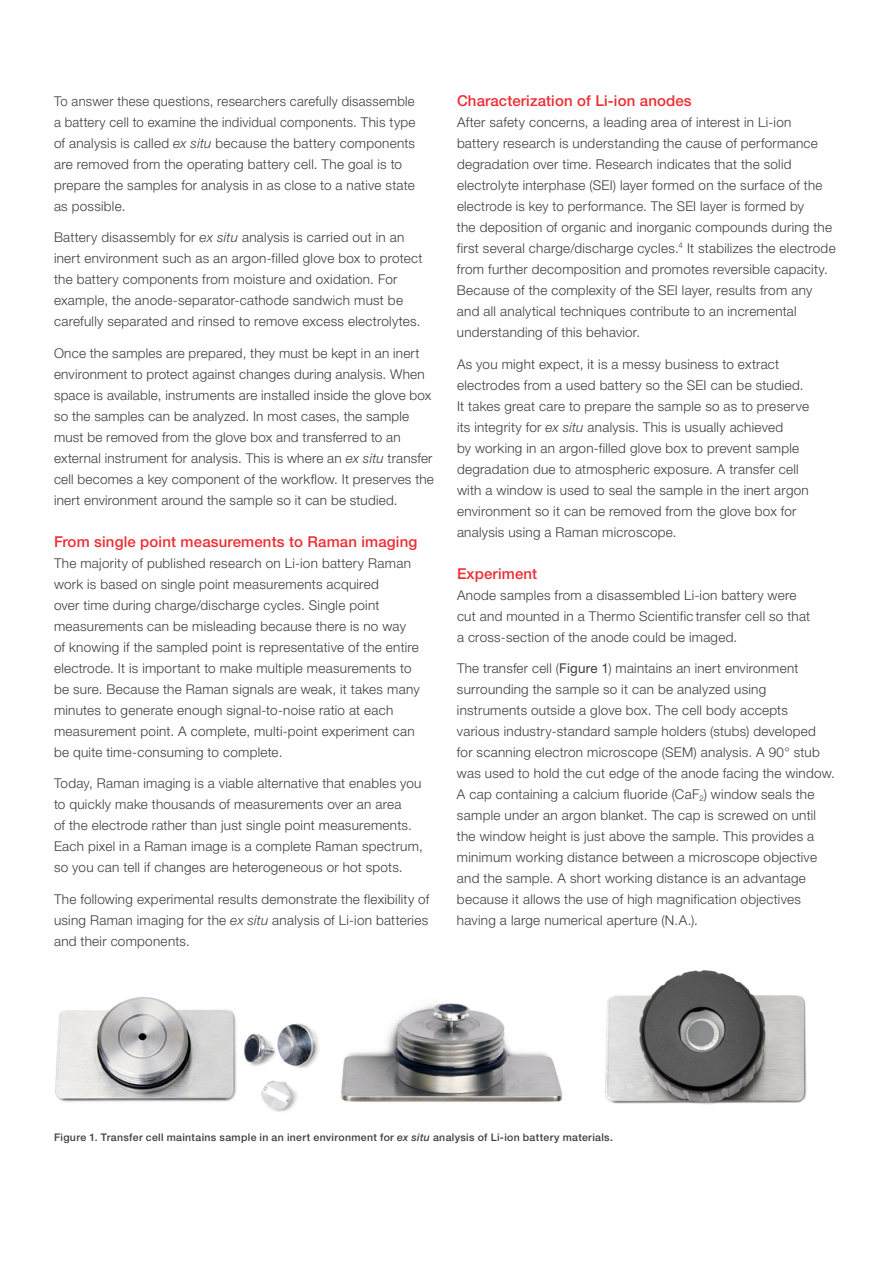
<style>
.page{position:relative;width:893px;height:1263px;background:#fff}
.page>*{position:absolute;margin:0;border:0;box-sizing:border-box;transform-origin:0 0}
.t1{font:500 15px "Helvetica Neue LTW1 G";letter-spacing:.01em;color:#ee2d33}
.t2{font:300 13.5px/21px "Helvetica Neue LTW1 G";letter-spacing:.02em;color:#3e3e3f}
.t3{font:500 10.5px "Helvetica Neue LTW1 G";letter-spacing:.03em;color:#3e3e3f}
.s1{font-style:italic}
.s2{font-weight:400}
</style>
<div class="page">
<img style="left:341px;top:1003px;width:222px;height:99px">
<img style="left:55px;top:997px;width:264px;height:115px">
<img style="left:605px;top:970px;width:202px;height:134px">
<p class="t2" style="left:54px;top:90px;width:363px">To answer these questions, researchers carefully disassemble a battery cell to examine the individual components. This type of analysis is called <span class="s1">ex situ</span> because the battery components are removed from the operating battery cell. The goal is to prepare the samples for analysis in as close to a native state as possible.</p>
<p class="t2" style="left:54px;top:227px;width:370px">Battery disassembly for <span class="s1">ex situ</span> analysis is carried out in an inert environment such as an argon-filled glove box to protect the battery components from moisture and oxidation. For example, the anode-separator-cathode sandwich must be carefully separated and rinsed to remove excess electrolytes.</p>
<p class="t2" style="left:54px;top:342px;width:381px">Once the samples are prepared, they must be kept in an inert environment to protect against changes during analysis. When space is available, instruments are installed inside the glove box so the samples can be analyzed. In most cases, the sample must be removed from the glove box and transferred to an external instrument for analysis. This is where an <span class="s1">ex situ</span> transfer cell becomes a key component of the workflow. It preserves the inert environment around the sample so it can be studied.</p>
<p class="t1" style="left:54px;top:532px;width:365px">From single point measurements to Raman imaging</p>
<p class="t2" style="left:54px;top:552px;width:367px">The majority of published research on Li-ion battery Raman work is based on single point measurements acquired<br>over time during charge/discharge cycles. Single point measurements can be misleading because there is no way of knowing if the sampled point is representative of the entire electrode. It is important to make multiple measurements to be sure. Because the Raman signals are weak, it takes many minutes to generate enough signal-to-noise ratio at each measurement point. A complete, multi-point experiment can be quite time-consuming to complete.</p>
<p class="t2" style="left:54px;top:773px;width:370px">Today, Raman imaging is a viable alternative that enables you to quickly make thousands of measurements over an area<br>of the electrode rather than just single point measurements.<br>Each pixel in a Raman image is a complete Raman spectrum, so you can tell if changes are heterogeneous or hot spots.</p>
<p class="t2" style="left:54px;top:888px;width:377px;text-align:justify">The following experimental results demonstrate the flexibility of using Raman imaging for the <span class="s1">ex situ</span> analysis of Li-ion batteries and their components.</p>
<p class="t1" style="left:457px;top:92px;width:236px">Characterization of Li-ion anodes</p>
<p class="t2" style="left:457px;top:112px;width:380px">After safety concerns, a leading area of interest in Li-ion battery research is understanding the cause of performance degradation over time. Research indicates that the solid electrolyte interphase (SEI) layer formed on the surface of the electrode is key to performance. The SEI layer is formed by<br>the deposition of organic and inorganic compounds during the first several charge/discharge cycles.<sup>4</sup> It stabilizes the electrode from further decomposition and promotes reversible capacity.<br>Because of the complexity of the SEI layer, results from any and all analytical techniques contribute to an incremental understanding of this behavior.</p>
<p class="t2" style="left:457px;top:353px;width:354px">As you might expect, it is a messy business to extract electrodes from a used battery so the SEI can be studied.<br>It takes great care to prepare the sample so as to preserve its integrity for <span class="s1">ex situ</span> analysis. This is usually achieved<br>by working in an argon-filled glove box to prevent sample degradation due to atmospheric exposure. A transfer cell with a window is used to seal the sample in the inert argon environment so it can be removed from the glove box for analysis using a Raman microscope.</p>
<p class="t1" style="left:457px;top:564px;width:82px">Experiment</p>
<p class="t2" style="left:457px;top:584px;width:355px">Anode samples from a disassembled Li-ion battery were cut and mounted in a Thermo Scientific transfer cell so that a cross-section of the anode could be imaged.</p>
<p class="t2" style="left:457px;top:658px;width:379px">The transfer cell (<span class="s2">Figure 1</span>) maintains an inert environment surrounding the sample so it can be analyzed using instruments outside a glove box. The cell body accepts<br>various industry-standard sample holders (stubs) developed for scanning electron microscope (SEM) analysis. A 90° stub was used to hold the cut edge of the anode facing the window.<br>A cap containing a calcium fluoride (CaF<sub>2</sub>) window seals the sample under an argon blanket. The cap is screwed on until the window height is just above the sample. This provides a minimum working distance between a microscope objective and the sample. A short working distance is an advantage because it allows the use of high magnification objectives having a large numerical aperture (N.A.).</p>
<p class="t3" style="left:54px;top:1131px;width:560px">Figure 1. Transfer cell maintains sample in an inert environment for <span class="s1">ex situ</span> analysis of Li-ion battery materials.</p>
</div>
